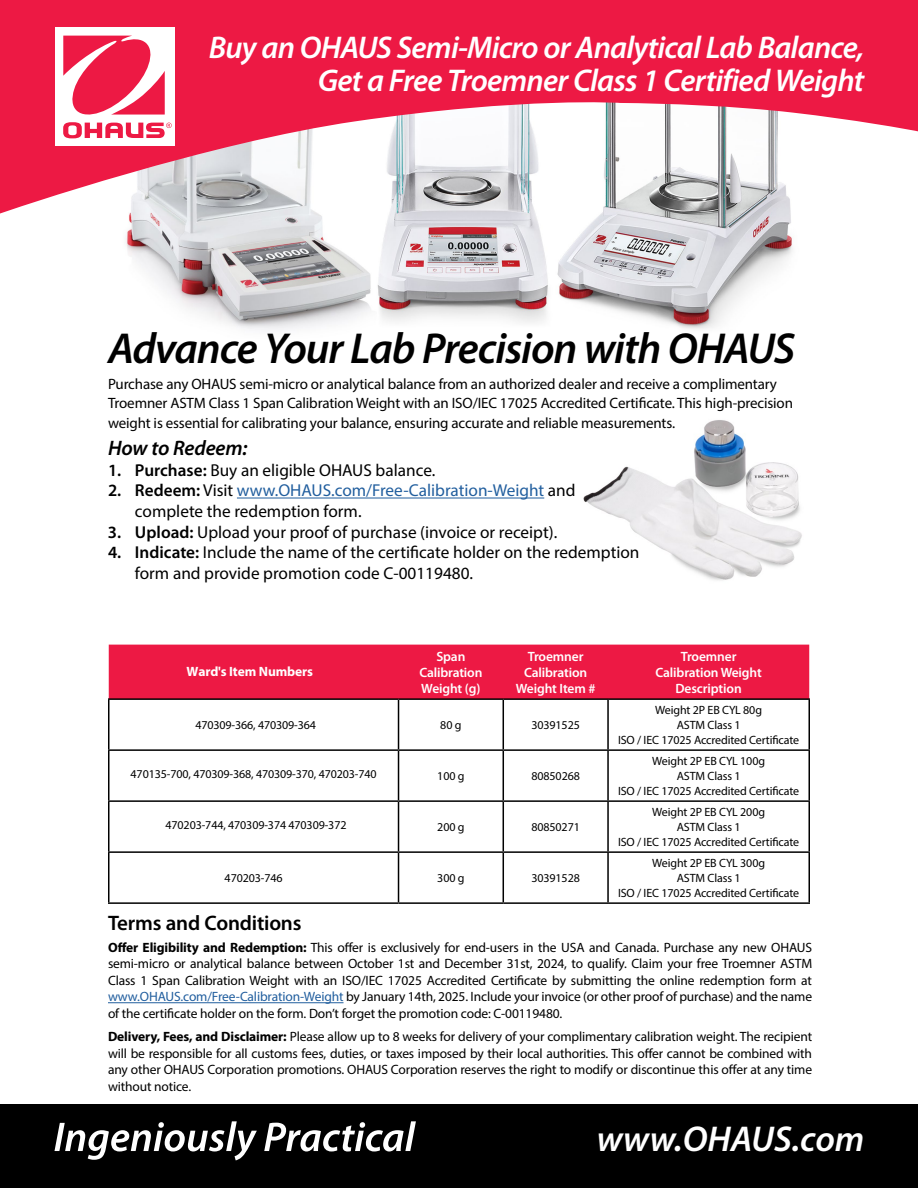
<style>
.page{position:relative;width:918px;height:1188px;background:#fff}
.page>*{position:absolute;margin:0;border:0;box-sizing:border-box;transform-origin:0 0}
.t1{font:italic 600 43.5px "Myriad Pro";letter-spacing:-.025em;color:#000}
.t2{font:italic 600 36px "Myriad Pro";color:#fff}
.t3{font:italic 600 31.5px/33px "Myriad Pro";letter-spacing:-.025em;color:#fff;text-align:right}
.t4{font:600 21px "Myriad Pro";letter-spacing:-.01em;color:#000}
.t5{font:italic 600 21px "Myriad Pro";letter-spacing:-.01em;color:#000}
.t6{font:17.25px/20.7px "Myriad Pro";color:#000}
.t7{font:17.25px/20.7px "Myriad Pro";color:#215e9e}
.t8{font:15px/19.5px "Myriad Pro";letter-spacing:-.01em;color:#000}
.t9{font:13.5px/16.5px "Myriad Pro";letter-spacing:-.01em;color:#000;text-align:justify}
.t10{font:600 13.5px/16.2px "Myriad Pro";letter-spacing:-.01em;color:#fff;text-align:center}
.t11{font:700 13.5px "Myriad Pro";letter-spacing:-.01em;color:#fff}
.t12{font:12px/15px "Myriad Pro";letter-spacing:-.01em;color:#000;text-align:center}
.s1{font-weight:600}
.s2{font-weight:600;color:#000}
.s3{color:#000}
.s4{font-weight:700}
.s5{color:#215e9e}
</style>
<div class="page">
<img style="left:126px;top:222px;width:667px;height:108px">
<svg style="left:0;top:0;width:918px;height:222px;fill:#ed1944"></svg>
<div style="left:55px;top:27px;width:119px;height:119px;background:#fff"></div>
<svg style="left:63px;top:36px;width:109px;height:102px"></svg>
<div style="left:0;top:1104px;width:918px;height:84px;background:#000"></div>
<svg style="left:55px;top:1121px;width:202px;height:39px"></svg>
<svg style="left:264px;top:1121px;width:152px;height:30px"></svg>
<img style="left:583px;top:420px;width:219px;height:160px">
<div style="left:109px;top:645px;width:700px;height:53px;background:#ed1944"></div>
<hr style="left:108px;top:698px;width:291px;height:2px;background:#000">
<hr style="left:108px;top:700px;width:2px;height:49px;background:#000">
<hr style="left:399px;top:698px;width:104px;height:2px;background:#000">
<hr style="left:398px;top:700px;width:1px;height:49px;background:#000">
<hr style="left:503px;top:698px;width:105px;height:2px;background:#000">
<hr style="left:503px;top:700px;width:1px;height:49px;background:#000">
<hr style="left:608px;top:698px;width:202px;height:2px;background:#000">
<hr style="left:607px;top:700px;width:2px;height:49px;background:#000">
<hr style="left:808px;top:700px;width:2px;height:49px;background:#000">
<hr style="left:108px;top:749px;width:291px;height:2px;background:#000">
<hr style="left:108px;top:751px;width:2px;height:49px;background:#000">
<hr style="left:399px;top:749px;width:104px;height:2px;background:#000">
<hr style="left:398px;top:751px;width:1px;height:49px;background:#000">
<hr style="left:503px;top:749px;width:105px;height:2px;background:#000">
<hr style="left:503px;top:751px;width:1px;height:49px;background:#000">
<hr style="left:608px;top:749px;width:202px;height:2px;background:#000">
<hr style="left:607px;top:751px;width:2px;height:49px;background:#000">
<hr style="left:808px;top:751px;width:2px;height:49px;background:#000">
<hr style="left:108px;top:800px;width:291px;height:2px;background:#000">
<hr style="left:108px;top:802px;width:2px;height:49px;background:#000">
<hr style="left:399px;top:800px;width:104px;height:2px;background:#000">
<hr style="left:398px;top:802px;width:1px;height:49px;background:#000">
<hr style="left:503px;top:800px;width:105px;height:2px;background:#000">
<hr style="left:503px;top:802px;width:1px;height:49px;background:#000">
<hr style="left:608px;top:800px;width:202px;height:2px;background:#000">
<hr style="left:607px;top:802px;width:2px;height:49px;background:#000">
<hr style="left:808px;top:802px;width:2px;height:49px;background:#000">
<hr style="left:108px;top:851px;width:291px;height:2px;background:#000">
<hr style="left:108px;top:853px;width:2px;height:49px;background:#000">
<hr style="left:399px;top:851px;width:104px;height:2px;background:#000">
<hr style="left:398px;top:853px;width:1px;height:49px;background:#000">
<hr style="left:503px;top:851px;width:105px;height:2px;background:#000">
<hr style="left:503px;top:853px;width:1px;height:49px;background:#000">
<hr style="left:608px;top:851px;width:202px;height:2px;background:#000">
<hr style="left:607px;top:853px;width:2px;height:49px;background:#000">
<hr style="left:808px;top:853px;width:2px;height:49px;background:#000">
<hr style="left:108px;top:902px;width:291px;height:2px;background:#000">
<hr style="left:399px;top:902px;width:104px;height:2px;background:#000">
<hr style="left:503px;top:902px;width:105px;height:2px;background:#000">
<hr style="left:608px;top:902px;width:202px;height:2px;background:#000">
<hr style="left:237px;top:498px;width:307px;height:1px;background:#215e9e">
<hr style="left:108px;top:1002px;width:236px;height:1px;background:#215e9e">
<h3 class="t3" style="left:209px;top:30px;width:657px">Buy an OHAUS Semi-Micro or Analytical Lab Balance,<br>Get a Free Troemner Class 1 Certified Weight</h3>
<h1 class="t1" style="left:108px;top:320px;width:689px">Advance Your Lab Precision with OHAUS</h1>
<p class="t8" style="left:108px;top:374px;width:687px">Purchase any OHAUS semi-micro or analytical balance from an authorized dealer and receive a complimentary<br>Troemner ASTM Class 1 Span Calibration Weight with an ISO/IEC 17025 Accredited Certificate. This high-precision weight is essential for calibrating your balance, ensuring accurate and reliable measurements.</p>
<h3 class="t5" style="left:108px;top:434px;width:141px">How to Redeem:</h3>
<p class="t6" style="left:108px;top:459px;width:329px"><span class="s1">1. Purchase:</span> Buy an eligible OHAUS balance.</p>
<p class="t7" style="left:135px;top:480px;width:442px;text-indent:-27px"><span class="s2">2. Redeem:</span> <span class="s3">Visit</span> www.OHAUS.com/Free-Calibration-Weight <span class="s3">and complete the redemption form.</span></p>
<p class="t6" style="left:108px;top:521px;width:451px"><span class="s1">3. Upload:</span> Upload your proof of purchase (invoice or receipt).</p>
<p class="t6" style="left:135px;top:542px;width:506px;text-indent:-27px"><span class="s1">4. Indicate:</span> Include the name of the certificate holder on the redemption form and provide promotion code C-00119480.</p>
<p class="t11" style="left:187px;top:663px;width:128px">Ward's Item Numbers</p>
<p class="t10" style="left:419px;top:648px;width:65px">Span<br>Calibration<br>Weight (g)</p>
<p class="t10" style="left:516px;top:648px;width:81px">Troemner<br>Calibration<br>Weight Item #</p>
<p class="t10" style="left:656px;top:648px;width:108px">Troemner<br>Calibration Weight<br>Description</p>
<p class="t12" style="left:195px;top:717px;width:122px">470309-366, 470309-364</p>
<p class="t12" style="left:440px;top:717px;width:23px">80 g</p>
<p class="t12" style="left:531px;top:717px;width:50px">30391525</p>
<p class="t12" style="left:131px;top:767px;width:248px">470135-700, 470309-368, 470309-370, 470203-740</p>
<p class="t12" style="left:437px;top:768px;width:29px">100 g</p>
<p class="t12" style="left:531px;top:768px;width:50px">80850268</p>
<p class="t12" style="left:166px;top:817px;width:182px">470203-744, 470309-374 470309-372</p>
<p class="t12" style="left:437px;top:819px;width:29px">200 g</p>
<p class="t12" style="left:531px;top:819px;width:50px">80850271</p>
<p class="t12" style="left:225px;top:870px;width:60px">470203-746</p>
<p class="t12" style="left:437px;top:870px;width:29px">300 g</p>
<p class="t12" style="left:531px;top:870px;width:50px">30391528</p>
<p class="t12" style="left:618px;top:702px;width:183px">Weight 2P EB CYL 80g<br>ASTM Class 1<br>ISO / IEC 17025 Accredited Certificate</p>
<p class="t12" style="left:618px;top:753px;width:183px">Weight 2P EB CYL 100g<br>ASTM Class 1<br>ISO / IEC 17025 Accredited Certificate</p>
<p class="t12" style="left:618px;top:804px;width:183px">Weight 2P EB CYL 200g<br>ASTM Class 1<br>ISO / IEC 17025 Accredited Certificate</p>
<p class="t12" style="left:618px;top:855px;width:183px">Weight 2P EB CYL 300g<br>ASTM Class 1<br>ISO / IEC 17025 Accredited Certificate</p>
<h3 class="t4" style="left:108px;top:910px;width:195px">Terms and Conditions</h3>
<p class="t9" style="left:108px;top:939px;width:706px"><span class="s4">Offer Eligibility and Redemption:</span> This offer is exclusively for end-users in the USA and Canada. Purchase any new OHAUS semi-micro or analytical balance between October 1st and December 31st, 2024, to qualify. Claim your free Troemner ASTM Class 1 Span Calibration Weight with an ISO/IEC 17025 Accredited Certificate by submitting the online redemption form at <span class="s5">www.OHAUS.com/Free-Calibration-Weight</span> by January 14th, 2025. Include your invoice (or other proof of purchase) and the name of the certificate holder on the form. Don’t forget the promotion code: C-00119480.</p>
<p class="t9" style="left:108px;top:1028px;width:706px"><span class="s4">Delivery, Fees, and Disclaimer:</span> Please allow up to 8 weeks for delivery of your complimentary calibration weight. The recipient will be responsible for all customs fees, duties, or taxes imposed by their local authorities. This offer cannot be combined with any other OHAUS Corporation promotions. OHAUS Corporation reserves the right to modify or discontinue this offer at any time without notice.</p>
<h2 class="t2" style="left:597px;top:1116px;width:269px">www.OHAUS.com</h2>
</div>
